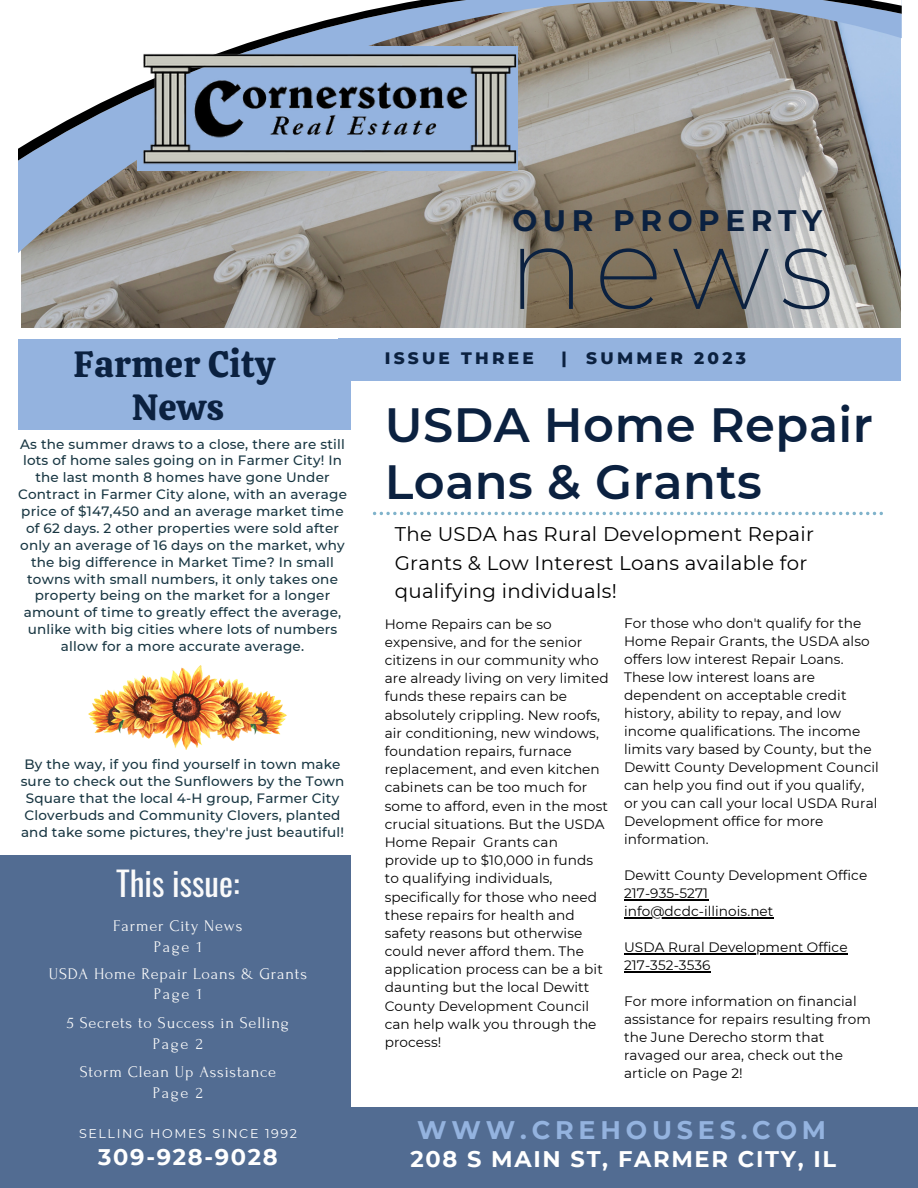
<style>
.page{position:relative;width:918px;height:1188px;background:#fff}
.page>*{position:absolute;margin:0;border:0;box-sizing:border-box;transform-origin:0 0}
.t1{font:200 115.65px "Montserrat";color:#0b2140}
.t2{font:600 48px/57.2px "Montserrat";letter-spacing:.01em;color:#0b2140}
.t3{font:36.3px "Calistoga";letter-spacing:.015em;color:#0b2140}
.t4{font:33.15px "Oswald";color:#fafafa}
.t5{font:700 29.55px "Montserrat";letter-spacing:.19em;color:#0b2140}
.t6{font:700 25.35px "Montserrat";letter-spacing:.19em;color:#94b3df}
.t7{font:700 22.5px "Montserrat";letter-spacing:.075em;color:#fff}
.t8{font:19.8px/28.7px "Montserrat";letter-spacing:.015em;color:#000}
.t9{font:800 16.95px "Montserrat";letter-spacing:.19em;color:#0b2140}
.t10{font:16.2px "Forum";letter-spacing:.05em;color:#fafafa}
.t11{font:13.65px/18.1px "Montserrat";letter-spacing:.005em;color:#000}
.t12{font:500 13.5px/16.8px "Montserrat";letter-spacing:.015em;color:#183642;text-align:center}
.t13{font:12.75px "Montserrat";letter-spacing:.125em;color:#fff}
</style>
<div class="page">
<div style="left:335px;top:339px;width:566px;height:42px;background:#94b3df"></div>
<img style="left:21px;top:254px;width:880px;height:73px">
<div style="left:0;top:1107px;width:918px;height:81px;background:#526c92"></div>
<div style="left:19px;top:339px;width:332px;height:90px;background:#94b3df"></div>
<svg style="left:373px;top:512px;width:510px;height:3px"></svg>
<img style="left:89px;top:665px;width:198px;height:84px">
<div style="left:0;top:856px;width:351px;height:332px;background:#526c92"></div>
<svg style="left:19px;top:161px;width:882px;height:93px;background:#999690"></svg>
<svg style="left:19px;top:0;width:883px;height:161px"></svg>
<img style="left:137px;top:52px;width:387px;height:123px">
<hr style="left:624px;top:900px;width:84px;height:1px;background:#000">
<hr style="left:624px;top:918px;width:150px;height:1px;background:#000">
<hr style="left:624px;top:954px;width:224px;height:1px;background:#000">
<hr style="left:624px;top:972px;width:87px;height:1px;background:#000">
<p class="t5" style="left:512px;top:203px;width:311px">OUR PROPERTY</p>
<p class="t1" style="left:508px;top:197px;width:328px">news</p>
<p class="t3" style="left:74px;top:341px;width:203px">Farmer City</p>
<p class="t3" style="left:132px;top:383px;width:94px">News</p>
<p class="t9" style="left:385px;top:347px;width:151px">ISSUE THREE</p>
<p class="t9" style="left:561px;top:347px;width:186px">| SUMMER 2023</p>
<p class="t2" style="left:385px;top:396px;width:490px">USDA Home Repair<br>Loans &amp; Grants</p>
<p class="t8" style="left:395px;top:520px;width:421px">The USDA has Rural Development Repair<br>Grants &amp; Low Interest Loans available for qualifying individuals!</p>
<p class="t11" style="left:385px;top:615px;width:225px">Home Repairs can be so expensive, and for the senior citizens in our community who are already living on very limited funds these repairs can be absolutely crippling. New roofs, air conditioning, new windows, foundation repairs, furnace replacement, and even kitchen cabinets can be too much for some to afford, even in the most crucial situations. But the USDA<br>Home Repair Grants can provide up to $10,000 in funds to qualifying individuals, specifically for those who need these repairs for health and safety reasons but otherwise could never afford them. The application process can be a bit daunting but the local Dewitt<br>County Development Council can help walk you through the process!</p>
<p class="t11" style="left:624px;top:615px;width:256px">For those who don't qualify for the<br>Home Repair Grants, the USDA also offers low interest Repair Loans.<br>These low interest loans are dependent on acceptable credit history, ability to repay, and low income qualifications. The income limits vary based by County, but the<br>Dewitt County Development Council can help you find out if you qualify, or you can call your local USDA Rural<br>Development office for more information.</p>
<p class="t12" style="left:18px;top:435px;width:330px">As the summer draws to a close, there are still lots of home sales going on in Farmer City! In the last month 8 homes have gone Under Contract in Farmer City alone, with an average price of $147,450 and an average market time of 62 days. 2 other properties were sold after only an average of 16 days on the market, why the big difference in Market Time? In small towns with small numbers, it only takes one property being on the market for a longer amount of time to greatly effect the average, unlike with big cities where lots of numbers allow for a more accurate average.</p>
<p class="t12" style="left:21px;top:756px;width:325px">By the way, if you find yourself in town make sure to check out the Sunflowers by the Town Square that the local 4-H group, Farmer City Cloverbuds and Community Clovers, planted and take some pictures, they're just beautiful!</p>
<p class="t4" style="left:116px;top:857px;width:125px">This issue:</p>
<p class="t10" style="left:113px;top:917px;width:131px">Farmer City News</p>
<p class="t10" style="left:154px;top:938px;width:50px">Page 1</p>
<p class="t10" style="left:49px;top:965px;width:260px">USDA Home Repair Loans &amp; Grants</p>
<p class="t10" style="left:154px;top:985px;width:50px">Page 1</p>
<p class="t10" style="left:67px;top:1014px;width:224px">5 Secrets to Success in Selling</p>
<p class="t10" style="left:153px;top:1035px;width:52px">Page 2</p>
<p class="t10" style="left:80px;top:1064px;width:198px">Storm Clean Up Assistance</p>
<p class="t10" style="left:153px;top:1084px;width:52px">Page 2</p>
<p class="t13" style="left:79px;top:1126px;width:220px">SELLING HOMES SINCE 1992</p>
<p class="t6" style="left:417px;top:1114px;width:411px">WWW.CREHOUSES.COM</p>
<p class="t7" style="left:98px;top:1143px;width:181px">309-928-9028</p>
<p class="t7" style="left:410px;top:1145px;width:427px">208 S MAIN ST, FARMER CITY, IL</p>
<p class="t11" style="left:624px;top:866px;width:245px">Dewitt County Development Office</p>
<p class="t11" style="left:624px;top:884px;width:86px">217-935-5271</p>
<p class="t11" style="left:624px;top:902px;width:151px">info@dcdc-illinois.net</p>
<p class="t11" style="left:624px;top:938px;width:225px">USDA Rural Development Office</p>
<p class="t11" style="left:624px;top:956px;width:88px">217-352-3536</p>
<p class="t11" style="left:624px;top:993px;width:248px">For more information on financial assistance for repairs resulting from the June Derecho storm that ravaged our area, check out the article on Page 2!</p>
</div>
